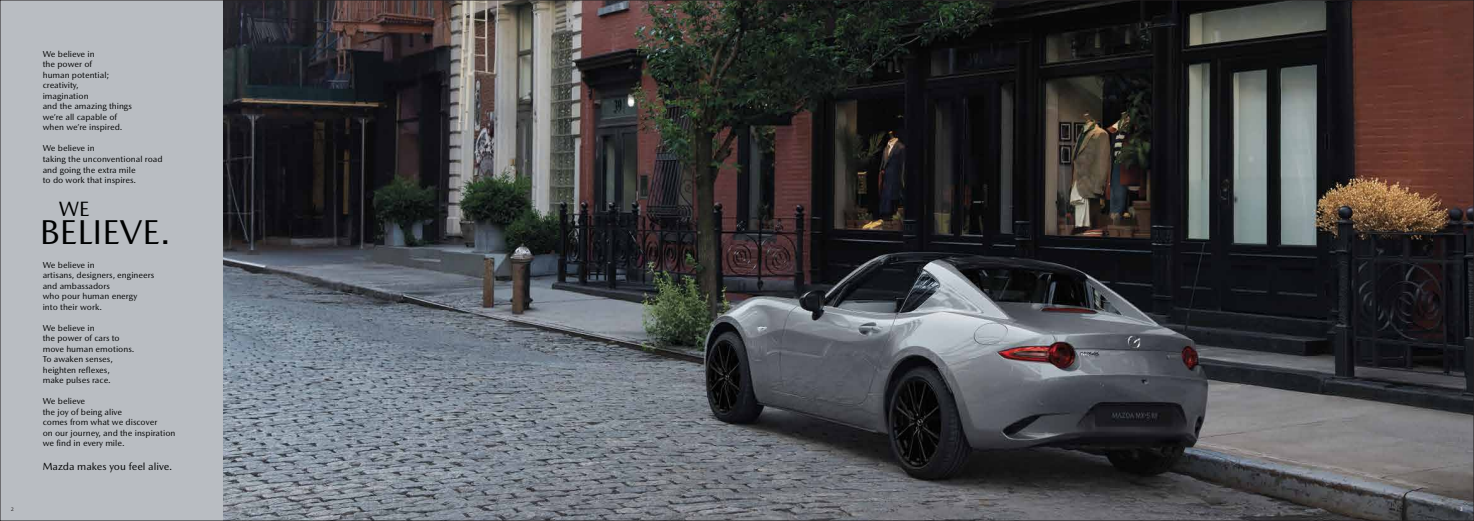
<style>
.page{position:relative;width:1474px;height:521px;background:#fff}
.page>*{position:absolute;margin:0;border:0;box-sizing:border-box;transform-origin:0 0}
.t1{font:35px "Mazda Type TH";color:#000101}
.t2{font:21px "Mazda Type TH";color:#000101}
.t3{font:10.5px "Mazda Type TH";color:#000101}
.t4{font:8.75px/10.5px "Mazda Type TH";color:#000101}
.t5{font:5.25px "Mazda Type TH";color:#231f20}
.t6{font:5.25px "Mazda Type TH";color:#fff}
</style>
<div class="page">
<div style="left:0;top:0;width:1473px;height:521px;background:#b9bdc2"></div>
<img style="left:223px;top:2px;width:1248px;height:517px">
<p class="t4" style="left:43px;top:49px;width:91px">We believe in<br>the power of<br>human potential; creativity,<br>imagination<br>and the amazing things we’re all capable of when we’re inspired.</p>
<p class="t4" style="left:43px;top:144px;width:121px">We believe in<br>taking the unconventional road and going the extra mile<br>to do work that inspires.</p>
<h2 class="t2" style="left:59px;top:195px;width:32px">WE</h2>
<h1 class="t1" style="left:40px;top:209px;width:132px">BELIEVE.</h1>
<p class="t4" style="left:43px;top:260px;width:113px">We believe in<br>artisans, designers, engineers and ambassadors<br>who pour human energy into their work.</p>
<p class="t4" style="left:43px;top:323px;width:93px">We believe in<br>the power of cars to move human emotions.<br>To awaken senses, heighten reflexes,<br>make pulses race.</p>
<p class="t4" style="left:43px;top:397px;width:134px">We believe<br>the joy of being alive<br>comes from what we discover<br>on our journey, and the inspiration we find in every mile.</p>
<p class="t3" style="left:43px;top:459px;width:131px">Mazda makes you feel alive.</p>
<p class="t5" style="left:11px;top:506px;width:5px">2</p>
<p class="t6" style="left:1459px;top:506px;width:5px">3</p>
</div>
